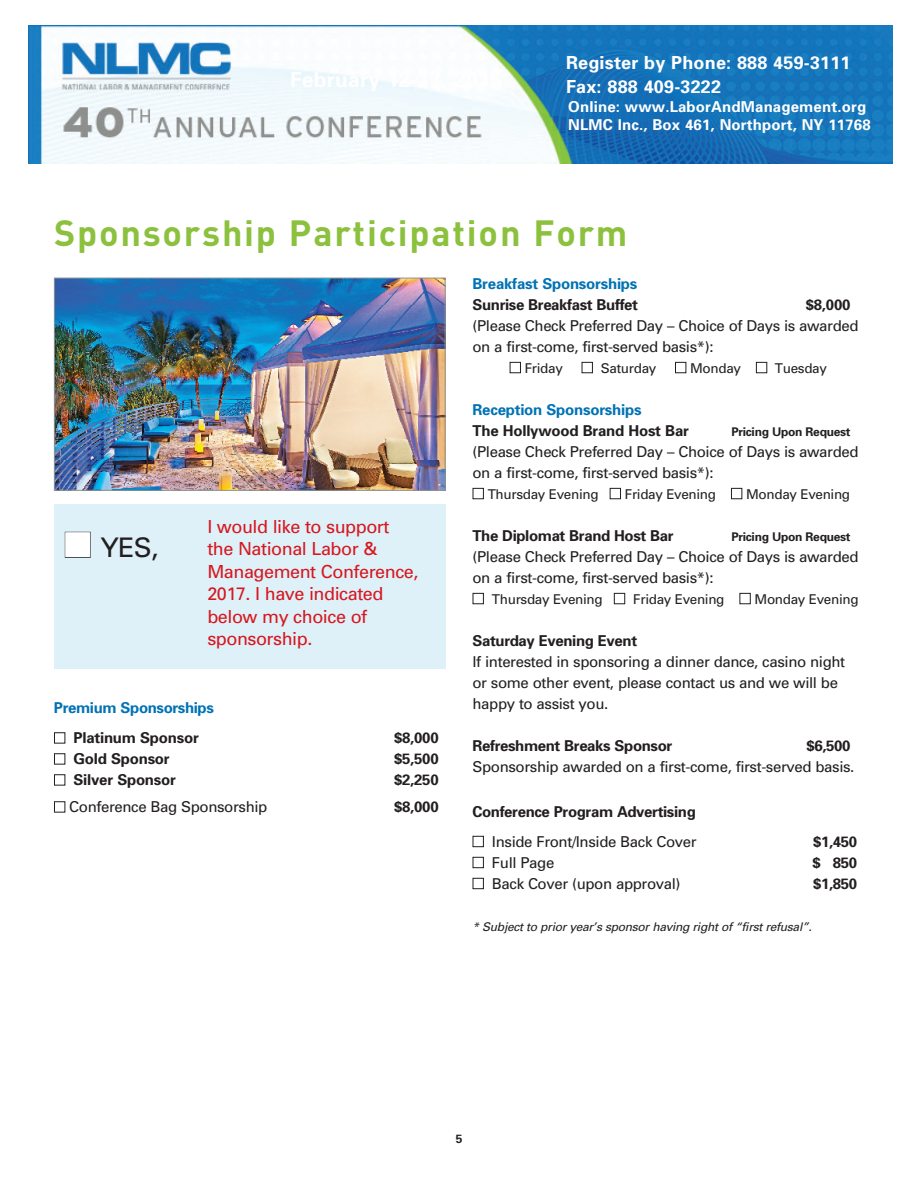
<style>
.page{position:relative;width:918px;height:1188px;background:#fff}
.page>*{position:absolute;margin:0;border:0;box-sizing:border-box;transform-origin:0 0}
.t1{font:700 36px "DIN";letter-spacing:.05em;color:#8cc13e}
.t2{font:27px "Univers";color:#231f20}
.t3{font:18px/22.5px "Univers";letter-spacing:-.025em;color:#d7171f}
.t4{font:700 18px/24px "Univers";letter-spacing:.01em;color:#fff}
.t5{font:15px/21px "Univers";letter-spacing:-.025em;color:#231f20}
.t6{font:700 15px "Univers";letter-spacing:-.025em;color:#231f20}
.t7{font:700 15px/18px "Univers";letter-spacing:.01em;color:#fff}
.t8{font:700 15px "Univers";letter-spacing:-.015em;color:#0072b4}
.t9{font:13.5px "Univers";letter-spacing:-.025em;color:#231f20}
.t10{font:italic 12px "Univers";letter-spacing:-.025em;color:#231f20}
.t11{font:700 12px "Univers";letter-spacing:-.025em;color:#231f20}
.s1{color:#fff}
</style>
<div class="page">
<img style="left:28px;top:26px;width:864px;height:138px">
<div style="left:54px;top:504px;width:392px;height:165px;background:#def0f8"></div>
<div style="left:65px;top:532px;width:26px;height:26px;border:1px solid #231f20"></div>
<div style="left:54px;top:733px;width:11px;height:10px;border:1px solid #231f20"></div>
<div style="left:54px;top:754px;width:11px;height:10px;border:1px solid #231f20"></div>
<div style="left:54px;top:775px;width:11px;height:10px;border:1px solid #231f20"></div>
<div style="left:54px;top:802px;width:11px;height:10px;border:1px solid #231f20"></div>
<div style="left:510px;top:362px;width:11px;height:11px;border:1px solid #231f20"></div>
<div style="left:582px;top:362px;width:11px;height:11px;border:1px solid #231f20"></div>
<div style="left:675px;top:362px;width:11px;height:11px;border:1px solid #231f20"></div>
<div style="left:756px;top:362px;width:11px;height:11px;border:1px solid #231f20"></div>
<div style="left:473px;top:488px;width:11px;height:11px;border:1px solid #231f20"></div>
<div style="left:610px;top:488px;width:11px;height:11px;border:1px solid #231f20"></div>
<div style="left:731px;top:488px;width:11px;height:11px;border:1px solid #231f20"></div>
<div style="left:473px;top:593px;width:11px;height:11px;border:1px solid #231f20"></div>
<div style="left:614px;top:593px;width:11px;height:11px;border:1px solid #231f20"></div>
<div style="left:740px;top:593px;width:10px;height:11px;border:1px solid #231f20"></div>
<div style="left:473px;top:836px;width:11px;height:11px;border:1px solid #231f20"></div>
<div style="left:473px;top:857px;width:11px;height:11px;border:1px solid #231f20"></div>
<div style="left:473px;top:878px;width:11px;height:11px;border:1px solid #231f20"></div>
<img style="left:56px;top:280px;width:388px;height:209px">
<div style="left:54px;top:278px;width:392px;height:213px;border:1px solid #8e9393"></div>
<p class="t4" style="left:566px;top:50px;width:286px">Register by Phone: 888 459-3111<br>Fax: 888 409-3222</p>
<p class="t7" style="left:568px;top:98px;width:304px">Online: www.LaborAndManagement.org<br>NLMC Inc., Box 461, Northport, NY 11768</p>
<h1 class="t1" style="left:54px;top:209px;width:575px">Sponsorship Participation Form</h1>
<h2 class="t2" style="left:64px;top:531px;width:96px"><span class="s1">■</span>Yes,</h2>
<p class="t3" style="left:207px;top:515px;width:213px">I would like to support the National Labor &amp;<br>Management Conference,<br>2017. I have indicated below my choice of sponsorship.</p>
<p class="t8" style="left:54px;top:698px;width:161px">Premium Sponsorships</p>
<p class="t6" style="left:73px;top:728px;width:127px">Platinum Sponsor</p>
<p class="t6" style="left:394px;top:728px;width:46px">$8,000</p>
<p class="t6" style="left:73px;top:749px;width:98px">Gold Sponsor</p>
<p class="t6" style="left:394px;top:749px;width:46px">$5,500</p>
<p class="t6" style="left:73px;top:770px;width:104px">Silver Sponsor</p>
<p class="t6" style="left:394px;top:770px;width:46px">$2,250</p>
<p class="t5" style="left:69px;top:796px;width:200px">Conference Bag Sponsorship</p>
<p class="t6" style="left:394px;top:797px;width:46px">$8,000</p>
<p class="t8" style="left:472px;top:274px;width:166px">Breakfast Sponsorships</p>
<p class="t6" style="left:472px;top:295px;width:167px">Sunrise Breakfast Buffet</p>
<p class="t6" style="left:806px;top:295px;width:46px">$8,000</p>
<p class="t5" style="left:472px;top:315px;width:388px">(Please Check Preferred Day – Choice of Days is awarded on a first-come, first-served basis*):</p>
<p class="t9" style="left:525px;top:360px;width:40px">Friday</p>
<p class="t9" style="left:601px;top:360px;width:57px">Saturday</p>
<p class="t9" style="left:690px;top:360px;width:52px">Monday</p>
<p class="t9" style="left:775px;top:360px;width:53px">Tuesday</p>
<p class="t8" style="left:472px;top:400px;width:171px">Reception Sponsorships</p>
<p class="t6" style="left:472px;top:421px;width:218px">The Hollywood Brand Host Bar</p>
<p class="t11" style="left:732px;top:424px;width:120px">Pricing Upon Request</p>
<p class="t5" style="left:472px;top:441px;width:388px">(Please Check Preferred Day – Choice of Days is awarded on a first-come, first-served basis*):</p>
<p class="t9" style="left:488px;top:486px;width:112px">Thursday Evening</p>
<p class="t9" style="left:625px;top:486px;width:93px">Friday Evening</p>
<p class="t9" style="left:746px;top:486px;width:106px">Monday Evening</p>
<p class="t6" style="left:472px;top:526px;width:203px">The Diplomat Brand Host Bar</p>
<p class="t11" style="left:732px;top:529px;width:120px">Pricing Upon Request</p>
<p class="t5" style="left:472px;top:546px;width:388px">(Please Check Preferred Day – Choice of Days is awarded on a first-come, first-served basis*):</p>
<p class="t9" style="left:492px;top:591px;width:112px">Thursday Evening</p>
<p class="t9" style="left:633px;top:591px;width:93px">Friday Evening</p>
<p class="t9" style="left:755px;top:591px;width:106px">Monday Evening</p>
<p class="t6" style="left:472px;top:631px;width:166px">Saturday Evening Event</p>
<p class="t5" style="left:472px;top:651px;width:374px">If interested in sponsoring a dinner dance, casino night or some other event, please contact us and we will be happy to assist you.</p>
<p class="t6" style="left:472px;top:736px;width:201px">Refreshment Breaks Sponsor</p>
<p class="t6" style="left:807px;top:736px;width:45px">$6,500</p>
<p class="t5" style="left:472px;top:756px;width:383px">Sponsorship awarded on a first-come, first-served basis.</p>
<p class="t6" style="left:472px;top:802px;width:225px">Conference Program Advertising</p>
<p class="t5" style="left:492px;top:831px;width:206px">Inside Front/Inside Back Cover</p>
<p class="t6" style="left:813px;top:832px;width:45px">$1,450</p>
<p class="t5" style="left:492px;top:852px;width:64px">Full Page</p>
<p class="t6" style="left:812px;top:853px;width:46px">$ 850</p>
<p class="t5" style="left:492px;top:873px;width:190px">Back Cover (upon approval)</p>
<p class="t6" style="left:813px;top:874px;width:45px">$1,850</p>
<p class="t10" style="left:472px;top:919px;width:341px">* Subject to prior year’s sponsor having right of “first refusal”.</p>
<p class="t11" style="left:456px;top:1131px;width:8px">5</p>
</div>
